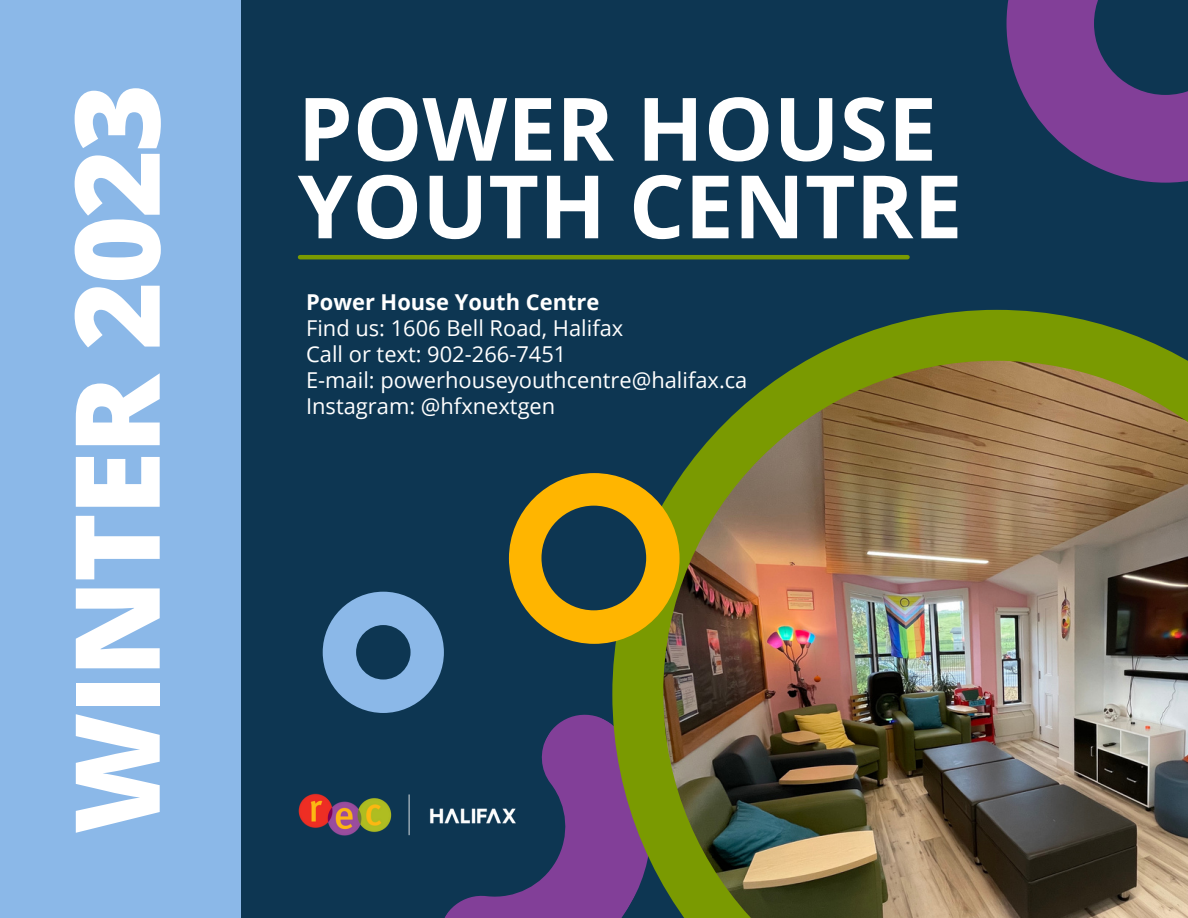
<style>
.page{position:relative;width:1188px;height:918px;background:#0d3652}
.page>*{position:absolute;margin:0;border:0;box-sizing:border-box;transform-origin:0 0}
.t1{font:800 117.6px "Open Sans";letter-spacing:-.025em;color:#fff}
.t2{font:700 87.6px/77.7px "Open Sans";color:#fff}
.t3{font:21.9px/25.8px "Open Sans";color:#fff}
.t4{font:700 21.9px "Open Sans";color:#fff}
</style>
<div class="page">
<hr style="left:300px;top:255px;width:608px;height:4px;background:#7a9a01">
<img style="left:298px;top:793px;width:112px;height:43px">
<svg style="left:323px;top:592px;width:121px;height:121px"></svg>
<svg style="left:424px;top:699px;width:188px;height:219px"></svg>
<svg style="left:612px;top:310px;width:576px;height:608px"></svg>
<img style="left:663px;top:361px;width:525px;height:557px">
<svg style="left:509px;top:473px;width:171px;height:171px"></svg>
<div style="left:541px;top:506px;width:105px;height:104px;background:#0d3652;border-radius:50%"></div>
<svg style="left:1007px;top:0;width:181px;height:183px"></svg>
<div style="left:0;top:0;width:240px;height:918px;background:#8bb8e8"></div>
<h1 class="t1" style="left:28px;top:835px;width:753px;rotate:-90deg">WINTER 2023</h1>
<h2 class="t2" style="left:298px;top:88px;width:666px">POWER HOUSE<br>YOUTH CENTRE</h2>
<p class="t4" style="left:306px;top:287px;width:295px">Power House Youth Centre</p>
<p class="t3" style="left:306px;top:314px;width:443px">Find us: 1606 Bell Road, Halifax<br>Call or text: 902-266-7451<br>E-mail: powerhouseyouthcentre@halifax.ca<br>Instagram: @hfxnextgen</p>
</div>
